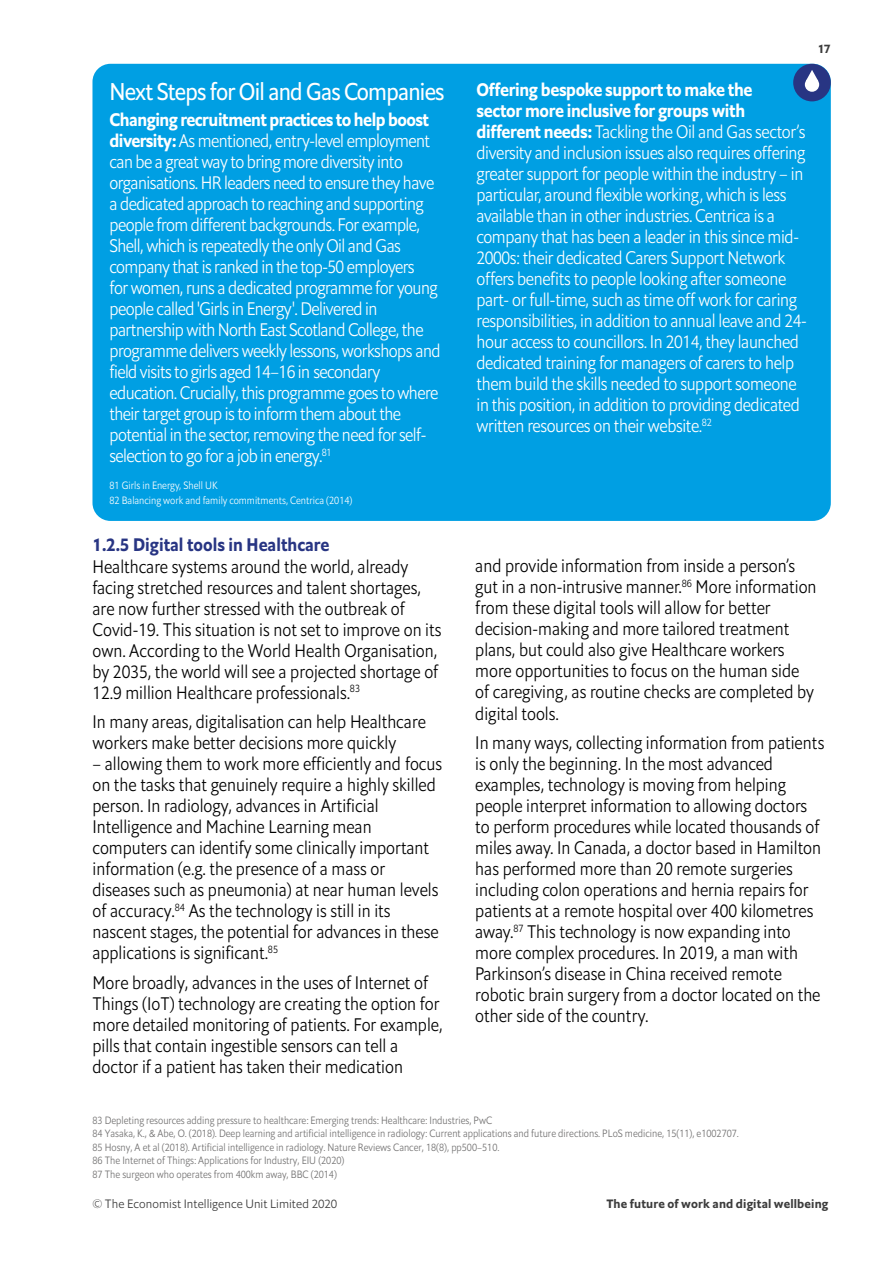
<style>
.page{position:relative;width:893px;height:1263px;background:#fff}
.page>*{position:absolute;margin:0;border:0;box-sizing:border-box;transform-origin:0 0}
.t1{font:24px "Econ Sans Cnd Reg";letter-spacing:-.03em;color:#fff}
.t2{font:18px/21px "Econ Sans Cnd Lig";color:#000}
.t3{font:18px/21px "Econ Sans Cnd Lig";letter-spacing:-.03em;color:#fff}
.t4{font:18px/21px "Econ Sans Cnd Bol";letter-spacing:-.02em;color:#fff}
.t5{font:18px "Econ Sans Cnd Bol";color:#283583}
.t6{font:12px "Econ Sans Lig";letter-spacing:.005em;color:#3c3c3c}
.t7{font:12px "Econ Sans Bol";letter-spacing:.01em;color:#3c3c3c}
.t8{font:10.5px/13.5px "Econ Sans Cnd Lig";color:#706f6f}
.t9{font:10.5px/15px "Econ Sans Cnd Lig";color:#fff}
.s1{font-family:"Econ Sans Cnd Bol"}
.s2{font-family:"Econ Sans Cnd";font-weight:300}
</style>
<div class="page">
<div style="left:92px;top:64px;width:739px;height:457px;background:#009fe3;border-radius:18px"></div>
<div style="left:793px;top:64px;width:38px;height:37px;background:#283583;border-radius:50%"></div>
<div style="left:805px;top:77px;width:14px;height:15px;background:#fff;border-radius:50%"></div>
<svg style="left:806px;top:70px;width:12px;height:10px"></svg>
<h1 class="t1" style="left:109px;top:76px;width:337px">Next Steps for Oil and Gas Companies</h1>
<p class="t4" style="left:109px;top:109px;width:321px">Changing recruitment practices to help boost</p>
<p class="t3" style="left:109px;top:130px;width:333px"><span class="s1">diversity:</span> As mentioned, entry-level employment can be a great way to bring more diversity into organisations. HR leaders need to ensure they have a dedicated approach to reaching and supporting people from different backgrounds. For example, Shell, which is repeatedly the only Oil and Gas company that is ranked in the top-50 employers<br>for women, runs a dedicated programme for young people called <span class="s2">'</span>Girls in Energy<span class="s2">'</span>. Delivered in partnership with North East Scotland College, the programme delivers weekly lessons, workshops and field visits to <span class="s2">girls</span> aged 14–16 in secondary education. Crucially, this programme goes to where their target group is to inform them about the potential in the sector, removing the need for self&shy;selection to go for a job in energy.<sup>81</sup></p>
<p class="t9" style="left:109px;top:478px;width:244px">81 Girls in Energy, Shell UK<br>82 Balancing work and family commitments, Centrica (2014)</p>
<p class="t5" style="left:92px;top:533px;width:238px">1.2.5 Digital tools in Healthcare</p>
<p class="t2" style="left:92px;top:556px;width:350px">Healthcare systems around the world, already facing stretched resources and talent shortages, are now further stressed with the outbreak of C<span class="s2">ovid</span>-19. This situation is not set to improve on its own. According to the World Health Organisation, by 2035, the world will see a projected shortage of 12.9 million Healthcare professionals.<sup>83</sup></p>
<p class="t2" style="left:92px;top:711px;width:335px">In many areas, digitalisation can help Healthcare workers make better decisions more quickly</p>
<p class="t2" style="left:92px;top:753px;width:351px">– allowing them to work more efficiently and focus on the tasks that genuinely require a highly skilled person. In radiology, advances in Artificial Intelligence and Machine Learning mean computers can identify some clinically important information (e.g. the presence of a mass or diseases such as pneumonia) at near human levels of accuracy.<sup>84</sup> As the technology is still in its nascent stages, the potential for advances in these applications is significant.<sup>85</sup></p>
<p class="t2" style="left:92px;top:971px;width:352px">More broadly, advances in the uses of Internet of Things (IoT) technology are creating the option for more detailed monitoring of patients. For example, pills that contain ingestible sensors can tell a doctor if a patient has taken their medication</p>
<p class="t4" style="left:476px;top:79px;width:277px">Offering bespoke support to make the sector more inclusive for groups with</p>
<p class="t3" style="left:476px;top:121px;width:332px"><span class="s1">different needs:</span> Tackling the Oil and Gas sector’s diversity and inclusion issues also requires offering greater support for people within the industry – in particular, around flexible working, which is less available than in other industries. Centrica is a company that has been a leader in this since mid-2000s: their dedicated Carers Support Network offers benefits to people looking after someone part- or full-time, such as time off work for caring responsibilities, in addition to annual leave and 24- hour access to councillors. In 2014, they launched dedicated training for managers of carers to help them build the skills needed to support someone in this position, in addition to providing dedicated written resources on their website.<sup>82</sup></p>
<p class="t7" style="left:818px;top:41px;width:15px">17</p>
<p class="t2" style="left:475px;top:555px;width:343px">and provide information from inside a person’s gut in a non-intrusive manner.<sup>86</sup> More information from these digital tools will allow for better decision-making and more tailored treatment plans, but could also give Healthcare workers more opportunities to focus on the human side of caregiving, as routine checks are completed by digital tools.</p>
<p class="t2" style="left:475px;top:732px;width:351px">In many ways, collecting information from patients is only the beginning. In the most advanced examples, technology is moving from helping people interpret information to allowing doctors to perform procedures while located thousands of miles away. In Canada, a doctor based in Hamilton has performed more than 20 remote surgeries including colon operations and hernia repairs for patients at a remote hospital over 400 kilometres away.<sup>87</sup> This technology is now expanding into more complex procedures. In 2019, a man with Parkinson’s disease in China received remote robotic brain surgery from a doctor located on the other side of the country.</p>
<p class="t8" style="left:92px;top:1113px;width:648px">83 Depleting resources adding pressure to healthcare: Emerging trends: Healthcare: Industries, PwC<br>84 Yasaka, K., &amp; Abe, O. (2018). Deep learning and artificial intelligence in radiology: Current applications and future directions. PLoS medicine, 15(11), e1002707.<br>85 Hosny, A <span class="s2">et al</span> (2018). Artificial intelligence in radiology. Nature Reviews Cancer, 18(8), <span class="s2">pp</span>500–510.<br>86 The Internet of Things: Applications for Industry, EIU (2020)<br>87 The surgeon who operates from 400km away, BBC (2014)</p>
<p class="t6" style="left:92px;top:1196px;width:246px">© The Economist Intelligence Unit Limited 2020</p>
<p class="t7" style="left:606px;top:1196px;width:223px">The future of work and digital wellbeing</p>
</div>
